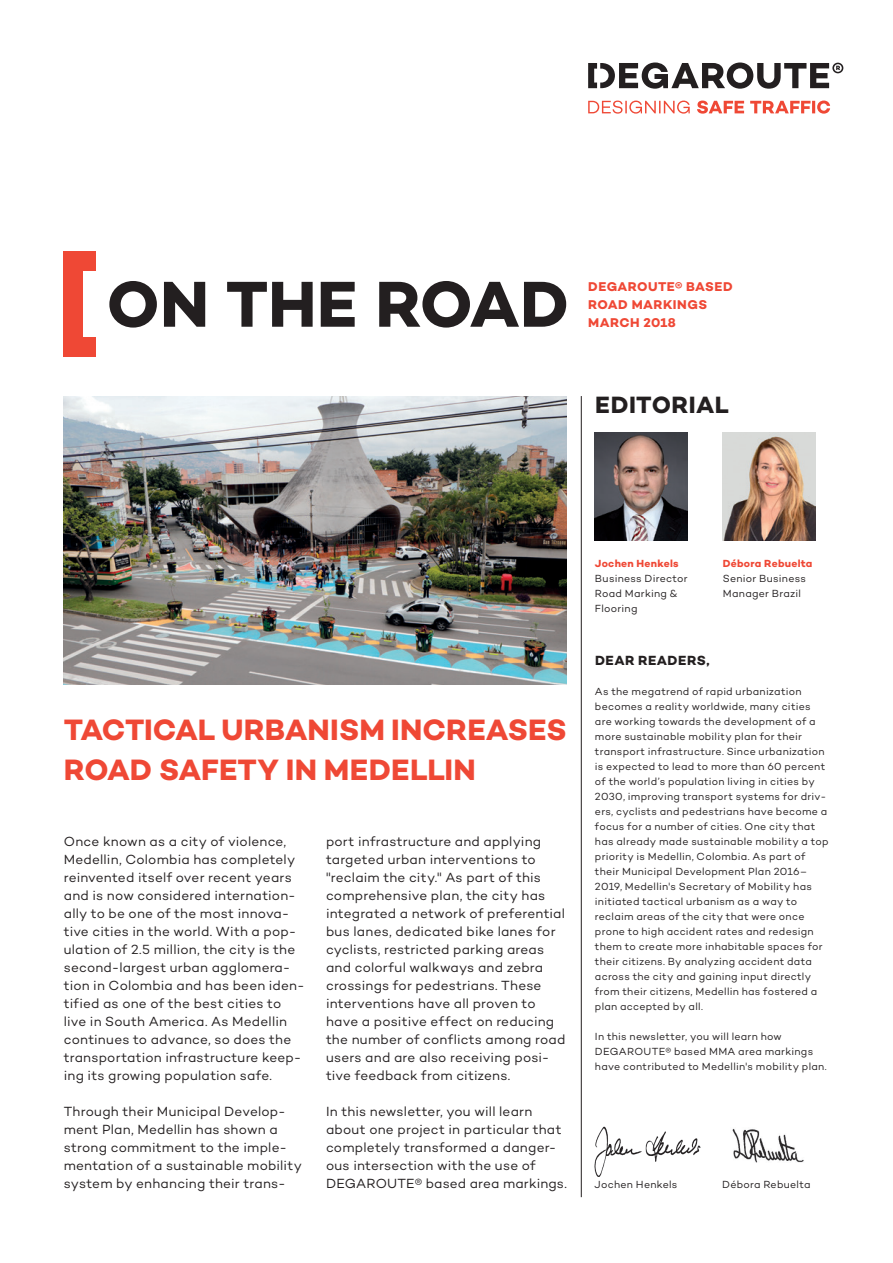
<style>
.page{position:relative;width:893px;height:1263px;background:#fff}
.page>*{position:absolute;margin:0;border:0;box-sizing:border-box;transform-origin:0 0}
.t1{font:700 66px "Campton";color:#231f20}
.t2{font:700 30px/39px "Campton";color:#ef4835}
.t3{font:700 24px "Campton";letter-spacing:.02em;color:#231f20}
.t4{font:13.5px/18px "Campton";letter-spacing:.015em;color:#231f20}
.t5{font:700 13.5px "Campton";letter-spacing:.035em;color:#231f20}
.t6{font:700 12.9px/18px "Campton";letter-spacing:.03em;color:#ef4835}
.t7{font:10.5px/15px "Campton";letter-spacing:.025em;color:#231f20}
.t8{font:700 10.5px "Campton";letter-spacing:.025em;color:#ef4835}
</style>
<div class="page">
<div style="left:83px;top:338px;width:13px;height:19px;background:#ef4835"></div>
<div style="left:64px;top:252px;width:19px;height:105px;background:#ef4835"></div>
<div style="left:83px;top:252px;width:13px;height:19px;background:#ef4835"></div>
<svg style="left:588px;top:62px;width:255px;height:27px"></svg>
<svg style="left:588px;top:101px;width:242px;height:13px"></svg>
<img style="left:595px;top:432px;width:92px;height:108px">
<hr style="left:581px;top:396px;width:1px;height:801px;background:#231f20">
<img style="left:723px;top:433px;width:92px;height:107px">
<img style="left:64px;top:396px;width:503px;height:288px">
<img style="left:594px;top:1126px;width:107px;height:51px">
<img style="left:732px;top:1128px;width:72px;height:34px">
<h1 class="t1" style="left:106px;top:262px;width:464px">ON THE ROAD</h1>
<p class="t6" style="left:588px;top:277px;width:146px">DEGAROUTE® BASED<br>ROAD MARKINGS</p>
<p class="t6" style="left:588px;top:313px;width:89px">MARCH 2018</p>
<h3 class="t3" style="left:595px;top:390px;width:135px">EDITORIAL</h3>
<h2 class="t2" style="left:64px;top:710px;width:504px">TACTICAL URBANISM INCREASES<br>ROAD SAFETY IN MEDELLIN</h2>
<p class="t4" style="left:64px;top:832px;width:242px">Once known as a city of violence, Medellin, Colombia has completely reinvented itself over recent years and is now considered internation&shy;ally to be one of the most innova&shy;tive cities in the world. With a pop&shy;ulation of 2.5 million, the city is the second-largest urban agglomera&shy;tion in Colombia and has been iden&shy;tified as one of the best cities to live in South America. As Medellin continues to advance, so does the transportation infrastructure keep&shy;ing its growing population safe.</p>
<p class="t4" style="left:64px;top:1102px;width:240px">Through their Municipal Develop&shy;ment Plan, Medellin has shown a strong commitment to the imple&shy;mentation of a sustainable mobility system by enhancing their trans-</p>
<p class="t4" style="left:326px;top:832px;width:241px">port infrastructure and applying targeted urban interventions to "reclaim the city." As part of this comprehensive plan, the city has integrated a network of preferential bus lanes, dedicated bike lanes for cyclists, restricted parking areas and colorful walkways and zebra crossings for pedestrians. These interventions have all proven to have a positive effect on reducing the number of conflicts among road users and are also receiving posi&shy;tive feedback from citizens.</p>
<p class="t4" style="left:326px;top:1102px;width:242px">In this newsletter, you will learn about one project in particular that completely transformed a danger&shy;ous intersection with the use of DEGAROUTE® based area markings.</p>
<p class="t8" style="left:595px;top:557px;width:85px">Jochen Henkels</p>
<p class="t7" style="left:595px;top:571px;width:94px">Business Director<br>Road Marking &amp;<br>Flooring</p>
<p class="t8" style="left:723px;top:557px;width:91px">Débora Rebuelta</p>
<p class="t7" style="left:723px;top:571px;width:85px">Senior Business<br>Manager Brazil</p>
<p class="t5" style="left:595px;top:652px;width:116px">DEAR READERS,</p>
<p class="t7" style="left:595px;top:683px;width:235px">As the megatrend of rapid urbanization becomes a reality worldwide, many cities are working towards the development of a more sustainable mobility plan for their transport infrastructure. Since urbanization is expected to lead to more than 60 percent of the world’s population living in cities by 2030, improving transport systems for driv&shy;ers, cyclists and pedestrians have become a focus for a number of cities. One city that has already made sustainable mobility a top priority is Medellin, Colombia. As part of their Municipal Development Plan 2016– 2019, Medellin's Secretary of Mobility has initiated tactical urbanism as a way to reclaim areas of the city that were once prone to high accident rates and redesign them to create more inhabitable spaces for their citizens. By analyzing accident data across the city and gaining input directly from their citizens, Medellin has fostered a plan accepted by all.</p>
<p class="t7" style="left:595px;top:1029px;width:233px">In this newsletter, you will learn how<br>DEGAROUTE® based MMA area markings have contributed to Medellin's mobility plan.</p>
<p class="t7" style="left:595px;top:1177px;width:84px">Jochen Henkels</p>
<p class="t7" style="left:722px;top:1177px;width:90px">Débora Rebuelta</p>
</div>
